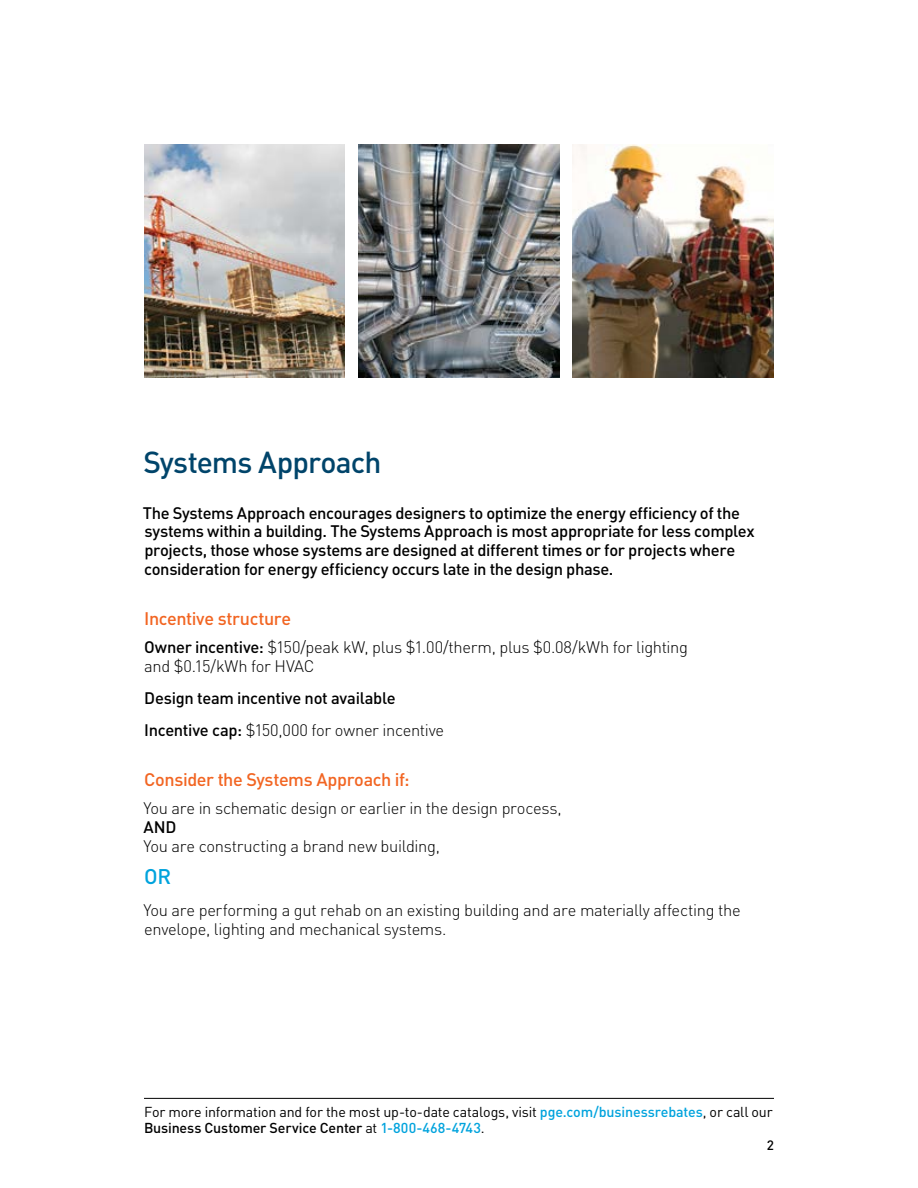
<style>
.page{position:relative;width:918px;height:1188px;background:#fff}
.page>*{position:absolute;margin:0;border:0;box-sizing:border-box;transform-origin:0 0}
.Introduction_Header{font:500 30px "DIN Pro";letter-spacing:-.03em;color:#00446a}
.Intro_Body_Light{font:500 21px "DIN Pro";color:#00a3dd}
.Intro_Sub-Subhead{font:500 18px "DIN Pro";letter-spacing:-.025em;color:#f26522}
.Intro_Body_Light-2{font:300 16.5px/18.8px "DIN Pro";letter-spacing:-.02em;color:#000}
.Intro_Body_Medium{font:500 16.5px/18.8px "DIN Pro";letter-spacing:-.025em;color:#000}
.Intro_Body_Light-3{font:500 16.5px "DIN Pro";letter-spacing:-.02em;color:#000}
.Footer_Text{font:14.25px/16.5px "DIN Pro";letter-spacing:-.01em;color:#000}
.t1{font:500 13.5px "DIN Pro";color:#000}
.s1{font-weight:500}
.s2{font-weight:500;color:#00a3dd}
</style>
<div class="page">
<img style="left:144px;top:144px;width:201px;height:234px">
<hr style="left:144px;top:1098px;width:630px;height:1px;background:#000">
<img style="left:358px;top:144px;width:201px;height:234px">
<img style="left:573px;top:144px;width:201px;height:234px">
<p class="Introduction_Header" style="left:143px;top:438px;width:240px">Systems Approach</p>
<p class="Intro_Body_Medium" style="left:143px;top:502px;width:613px">The Systems Approach encourages designers to optimize the energy efficiency of the systems within a building. The Systems Approach is most appropriate for less complex projects, those whose systems are designed at different times or for projects where consideration for energy efficiency occurs late in the design phase.</p>
<p class="Intro_Sub-Subhead" style="left:144px;top:604px;width:148px">Incentive structure</p>
<p class="Intro_Body_Light-2" style="left:144px;top:636px;width:546px"><span class="s1">Owner incentive:</span> $150/peak kW, plus $1.00/therm, plus $0.08/kWh for lighting and $0.15/kWh for HVAC</p>
<p class="Intro_Body_Light-3" style="left:144px;top:685px;width:253px">Design team incentive not available</p>
<p class="Intro_Body_Light-2" style="left:144px;top:719px;width:302px"><span class="s1">Incentive cap:</span> $150,000 for owner incentive</p>
<p class="Intro_Sub-Subhead" style="left:144px;top:765px;width:267px">Consider the Systems Approach if:</p>
<p class="Intro_Body_Light-2" style="left:143px;top:797px;width:420px">You are in schematic design or earlier in the design process,<br><span class="s1">AND<br></span>You are constructing a brand new building,</p>
<p class="Intro_Body_Light" style="left:144px;top:859px;width:28px">OR</p>
<p class="Intro_Body_Light-2" style="left:143px;top:899px;width:599px">You are performing a gut rehab on an existing building and are materially affecting the envelope, lighting and mechanical systems.</p>
<p class="Footer_Text" style="left:144px;top:1102px;width:630px">For more information and for the most up-to-date catalogs, visit <span class="s2">pge.com/businessrebates</span>, or call our<br><span class="s1">Business Customer Service Center</span> at <span class="s2">1-800-468-4743</span>.</p>
<p class="t1" style="left:767px;top:1134px;width:9px">2</p>
</div>
